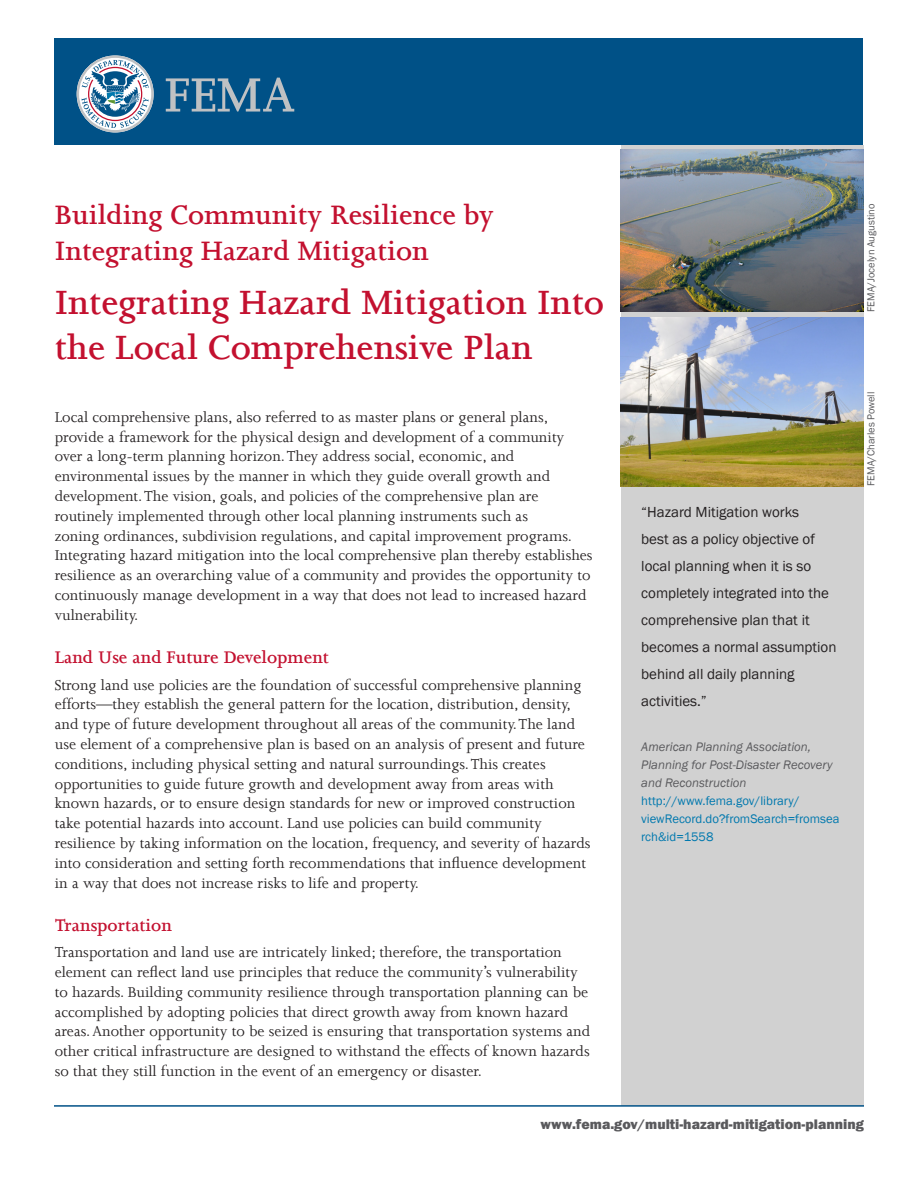
<style>
.page{position:relative;width:918px;height:1188px;background:#fff}
.page>*{position:absolute;margin:0;border:0;box-sizing:border-box;transform-origin:0 0}
.t1{font:600 39px/45px "Joanna";color:#c3102f}
.t2{font:600 30.9px/36px "Joanna";color:#c3102f}
.t3{font:600 19.5px "Joanna";color:#c3102f}
.t4{font:16.5px/19.8px "Joanna";color:#231f20}
.t5{font:15px/27px "Franklin Gothic";color:#231f20}
.t6{font:800 14.25px "Franklin Gothic";color:#5a5a5d}
.t7{font:italic 12.75px/18px "Franklin Gothic";color:#5a5a5d}
.t8{font:12.75px/18px "Franklin Gothic";color:#0078ae}
.t9{font:10.5px "Franklin Gothic";color:#5a5a5d}
</style>
<div class="page">
<svg style="left:621px;top:145px;width:242px;height:173px;background:#c6c9cf"></svg>
<div style="left:55px;top:38px;width:808px;height:107px;background:#005187"></div>
<div style="left:621px;top:486px;width:242px;height:619px;background:#d1d1d1"></div>
<img style="left:621px;top:150px;width:243px;height:162px">
<img style="left:621px;top:318px;width:242px;height:168px">
<svg style="left:166px;top:78px;width:128px;height:34px"></svg>
<svg style="left:77px;top:56px;width:77px;height:76px"></svg>
<hr style="left:54px;top:1105px;width:810px;height:2px;background:#005187">
<h2 class="t2" style="left:55px;top:196px;width:440px">Building Community Resilience by<br>Integrating Hazard Mitigation</h2>
<h1 class="t1" style="left:55px;top:278px;width:551px">Integrating Hazard Mitigation Into the Local Comprehensive Plan</h1>
<p class="t9" style="left:864px;top:312px;width:110px;rotate:-90deg">FEMA/Jocelyn Augustino</p>
<p class="t9" style="left:864px;top:486px;width:96px;rotate:-90deg">FEMA/Charles Powell</p>
<p class="t4" style="left:55px;top:406px;width:539px">Local comprehensive plans, also referred to as master plans or general plans, provide a framework for the physical design and development of a community over a long-term planning horizon. They address social, economic, and environmental issues by the manner in which they guide overall growth and development. The vision, goals, and policies of the comprehensive plan are routinely implemented through other local planning instruments such as<br>zoning ordinances, subdivision regulations, and capital improvement programs.<br>Integrating hazard mitigation into the local comprehensive plan thereby establishes resilience as an overarching value of a community and provides the opportunity to continuously manage development in a way that does not lead to increased hazard vulnerability.</p>
<p class="t3" style="left:55px;top:645px;width:276px">Land Use and Future Development</p>
<p class="t4" style="left:55px;top:674px;width:537px">Strong land use policies are the foundation of successful comprehensive planning efforts—they establish the general pattern for the location, distribution, density, and type of future development throughout all areas of the community. The land use element of a comprehensive plan is based on an analysis of present and future conditions, including physical setting and natural surroundings. This creates opportunities to guide future growth and development away from areas with known hazards, or to ensure design standards for new or improved construction take potential hazards into account. Land use policies can build community resilience by taking information on the location, frequency, and severity of hazards into consideration and setting forth recommendations that influence development in a way that does not increase risks to life and property.</p>
<p class="t3" style="left:55px;top:913px;width:119px">Transportation</p>
<p class="t4" style="left:55px;top:942px;width:537px">Transportation and land use are intricately linked; therefore, the transportation element can reflect land use principles that reduce the community’s vulnerability to hazards. Building community resilience through transportation planning can be accomplished by adopting policies that direct growth away from known hazard areas. Another opportunity to be seized is ensuring that transportation systems and other critical infrastructure are designed to withstand the effects of known hazards so that they still function in the event of an emergency or disaster.</p>
<p class="t6" style="left:541px;top:1115px;width:325px">www.fema.gov/multi-hazard-mitigation-planning</p>
<p class="t5" style="left:641px;top:499px;width:197px">“Hazard Mitigation works<br>best as a policy objective of local planning when it is so completely integrated into the comprehensive plan that it becomes a normal assumption behind all daily planning activities.”</p>
<p class="t7" style="left:641px;top:738px;width:193px">American Planning Association,<br>Planning for Post-Disaster Recovery and Reconstruction</p>
<p class="t8" style="left:641px;top:792px;width:200px">http://www.fema.gov/library/ viewRecord.do?fromSearch=fromsea rch&amp;id=1558</p>
</div>
